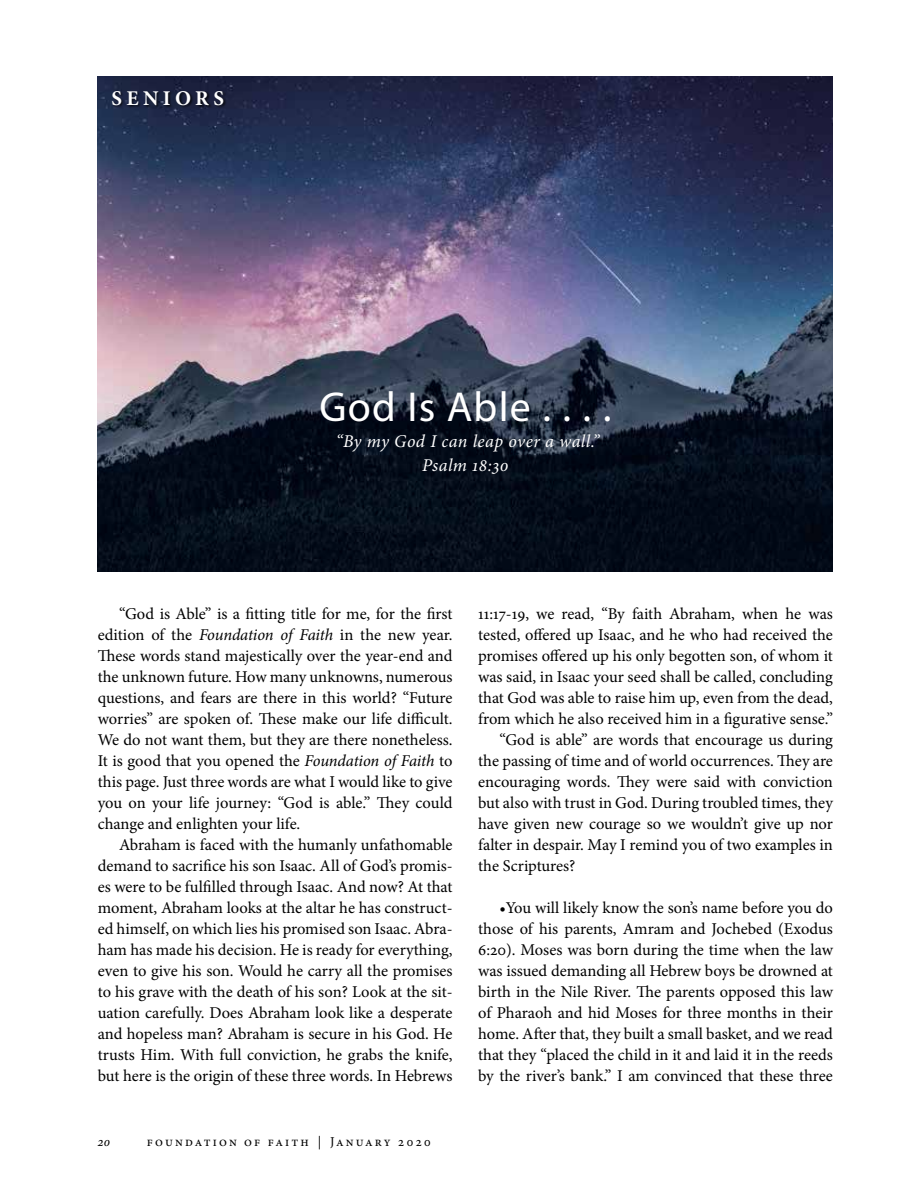
<style>
.page{position:relative;width:918px;height:1188px;background:#fff}
.page>*{position:absolute;margin:0;border:0;box-sizing:border-box;transform-origin:0 0}
.t1{font:42px "Myriad Pro";letter-spacing:.03em;color:#fff}
.t2{font:700 21px "Minion Pro";letter-spacing:.205em;color:#fff}
.t3{font:italic 18px/24px "Minion Pro";letter-spacing:.025em;color:#fff;text-align:center}
.t4{font:16.5px/21px "Minion Pro";color:#000;text-align:justify}
.t5{font:13.5px "Minion Pro";letter-spacing:.16em;color:#000}
.t6{font:italic 13.5px "Minion Pro";color:#000}
.s1{font-style:italic}
</style>
<div class="page">
<img style="left:98px;top:77px;width:735px;height:494px">
<div style="left:112px;top:91px;width:114px;height:17px;background:#000;opacity:.75"></div>
<p class="t2" style="left:112px;top:83px;width:114px">SENIORS</p>
<h1 class="t1" style="left:319px;top:381px;width:294px">God Is Able . . . .</h1>
<p class="t3" style="left:336px;top:429px;width:265px">“By my God I can leap over a wall.”<br>Psalm 18:30</p>
<p class="t4" style="left:98px;top:603px;width:356px;text-indent:21px">“God is Able” is a fitting title for me, for the first edition of the <span class="s1">Foundation of Faith</span> in the new year.<br>These words stand majestically over the year-end and the unknown future. How many unknowns, numerous questions, and fears are there in this world? “Future worries” are spoken of. These make our life difficult.<br>We do not want them, but they are there nonetheless.<br>It is good that you opened the <span class="s1">Foundation of Faith</span> to this page. Just three words are what I would like to give you on your life journey: “God is able.” They could change and enlighten your life.</p>
<p class="t4" style="left:98px;top:834px;width:356px;text-indent:21px">Abraham is faced with the humanly unfathomable demand to sacrifice his son Isaac. All of God’s promis&shy;es were to be fulfilled through Isaac. And now? At that moment, Abraham looks at the altar he has construct&shy;ed himself, on which lies his promised son Isaac. Abra&shy;ham has made his decision. He is ready for everything, even to give his son. Would he carry all the promises to his grave with the death of his son? Look at the sit&shy;uation carefully. Does Abraham look like a desperate and hopeless man? Abraham is secure in his God. He trusts Him. With full conviction, he grabs the knife, but here is the origin of these three words. In Hebrews</p>
<p class="t6" style="left:97px;top:1133px;width:14px">20</p>
<p class="t5" style="left:147px;top:1133px;width:285px">foundation of faith | January 2020</p>
<p class="t4" style="left:478px;top:603px;width:356px">11:17-19, we read, “By faith Abraham, when he was</p>
<p class="t4" style="left:478px;top:624px;width:356px">tested, offered up Isaac, and he who had received the</p>
<p class="t4" style="left:478px;top:645px;width:356px">promises offered up his only begotten son, of whom it</p>
<p class="t4" style="left:478px;top:666px;width:356px">was said, in Isaac your seed shall be called, concluding</p>
<p class="t4" style="left:478px;top:687px;width:356px">that God was able to raise him up, even from the dead,</p>
<p class="t4" style="left:478px;top:708px;width:356px">from which he also received him in a figurative sense.”</p>
<p class="t4" style="left:499px;top:729px;width:335px">“God is able” are words that encourage us during</p>
<p class="t4" style="left:478px;top:750px;width:356px">the passing of time and of world occurrences. They are</p>
<p class="t4" style="left:478px;top:771px;width:356px">encouraging words. They were said with conviction</p>
<p class="t4" style="left:478px;top:792px;width:356px">but also with trust in God. During troubled times, they</p>
<p class="t4" style="left:478px;top:813px;width:356px">have given new courage so we wouldn’t give up nor</p>
<p class="t4" style="left:478px;top:834px;width:356px">falter in despair. May I remind you of two examples in</p>
<p class="t4" style="left:478px;top:855px;width:99px">the Scriptures?</p>
<p class="t4" style="left:478px;top:897px;width:356px;text-indent:21px">•You will likely know the son’s name before you do those of his parents, Amram and Jochebed (Exodus 6:20). Moses was born during the time when the law was issued demanding all Hebrew boys be drowned at birth in the Nile River. The parents opposed this law of Pharaoh and hid Moses for three months in their home. After that, they built a small basket, and we read that they “placed the child in it and laid it in the reeds by the river’s bank.” I am convinced that these three</p>
</div>
